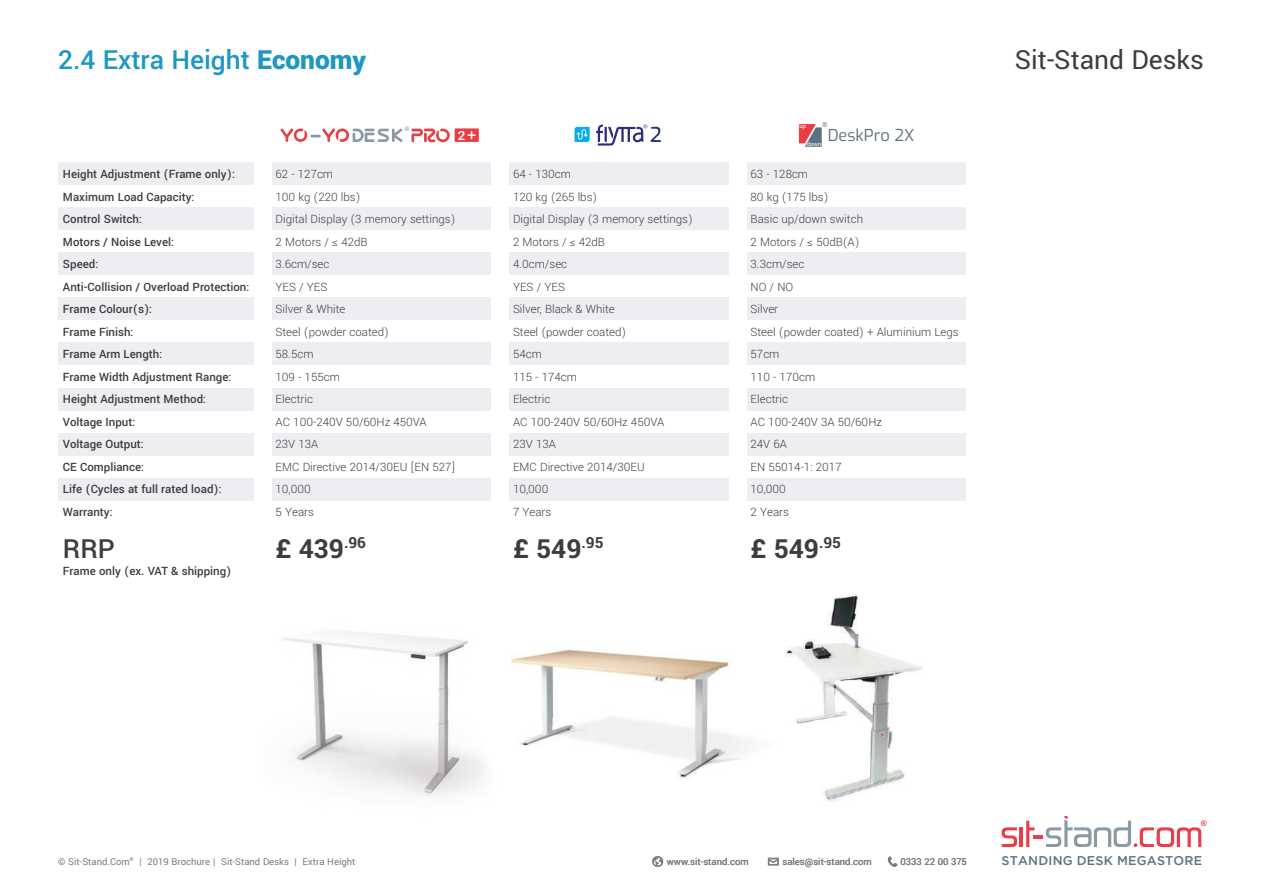
<style>
.page{position:relative;width:1263px;height:893px;background:#fff}
.page>*{position:absolute;margin:0;border:0;box-sizing:border-box;transform-origin:0 0}
.t1{font:700 29.25px "Yantramanav";color:#3e3c3c}
.t2{font:500 29.25px "Yantramanav";color:#1e97c4}
.t3{font:29.25px "Yantramanav";color:#3e3c3c}
.t4{font:500 29.25px "Yantramanav";color:#3e3c3c}
.t5{font:16.35px "Exo";color:#5c7182}
.t6{font:300 12.75px/22.5px "Yantramanav";color:#3e3c3c}
.t7{font:500 12.75px/22.5px "Yantramanav";color:#3e3c3c}
.t8{font:500 12.6px "Gotham";letter-spacing:.015em;color:#5c7182}
.t9{font:12.6px "Arial Rounded MT Bold";color:#fff}
.t10{font:10.5px "Yantramanav";color:#7d7c7e}
.t11{font:700 7.65px "Arial";color:#e93d47}
.t12{font:6.6px "Arial";color:#5c7182}
.t13{font:500 5.7px "Exo";color:#fff}
.s1{font-weight:900}
</style>
<div class="page">
<div style="left:58px;top:163px;width:1146px;height:22px;background:#eceef1"></div>
<div style="left:58px;top:208px;width:1146px;height:22px;background:#eceef1"></div>
<div style="left:58px;top:253px;width:1146px;height:22px;background:#eceef1"></div>
<div style="left:58px;top:298px;width:1146px;height:22px;background:#eceef1"></div>
<div style="left:58px;top:343px;width:1146px;height:22px;background:#eceef1"></div>
<div style="left:58px;top:388px;width:1146px;height:22px;background:#eceef1"></div>
<div style="left:58px;top:433px;width:1146px;height:22px;background:#eceef1"></div>
<div style="left:58px;top:478px;width:1146px;height:22px;background:#eceef1"></div>
<div style="left:966px;top:105px;width:18px;height:497px;background:#fff"></div>
<div style="left:729px;top:105px;width:18px;height:504px;background:#fff"></div>
<div style="left:491px;top:105px;width:18px;height:495px;background:#fff"></div>
<div style="left:254px;top:103px;width:18px;height:494px;background:#fff"></div>
<svg style="left:596px;top:125px;width:65px;height:21px"></svg>
<svg style="left:574px;top:127px;width:16px;height:15px"></svg>
<svg style="left:799px;top:124px;width:23px;height:23px"></svg>
<img style="left:785px;top:593px;width:137px;height:209px">
<img style="left:511px;top:649px;width:234px;height:131px">
<svg style="left:888px;top:856px;width:10px;height:11px"></svg>
<svg style="left:652px;top:856px;width:11px;height:11px"></svg>
<svg style="left:768px;top:858px;width:11px;height:7px"></svg>
<svg style="left:1001px;top:827px;width:16px;height:20px"></svg>
<hr style="left:1019px;top:827px;width:4px;height:20px;background:#e93d47">
<svg style="left:1026px;top:816px;width:175px;height:31px"></svg>
<div style="left:975px;top:158px;width:253px;height:415px;background:#fff"></div>
<img style="left:282px;top:631px;width:202px;height:166px">
<svg style="left:280px;top:127px;width:199px;height:15px"></svg>
<h1 class="t2" style="left:58px;top:42px;width:309px">2.4 Extra Height <span class="s1">Economy</span></h1>
<h1 class="t3" style="left:1015px;top:42px;width:191px">Sit-Stand Desks</h1>
<p class="t7" style="left:63px;top:163px;width:188px">Height Adjustment (Frame only):<br>Maximum Load Capacity:<br>Control Switch:<br>Motors / Noise Level:<br>Speed:<br>Anti-Collision / Overload Protection:<br>Frame Colour(s):<br>Frame Finish:<br>Frame Arm Length:<br>Frame Width Adjustment Range:<br>Height Adjustment Method:<br>Voltage Input:<br>Voltage Output:<br>CE Compliance:<br>Life (Cycles at full rated load):<br>Warranty:</p>
<h1 class="t4" style="left:63px;top:531px;width:53px">RRP</h1>
<p class="t7" style="left:63px;top:559px;width:170px">Frame only (ex. VAT &amp; shipping)</p>
<p class="t9" style="left:458px;top:128px;width:9px">2</p>
<p class="t6" style="left:276px;top:163px;width:181px">62 - 127cm<br>100 kg (220 lbs)<br>Digital Display (3 memory settings)<br>2 Motors / ≤ 42dB<br>3.6cm/sec<br>YES / YES<br>Silver &amp; White<br>Steel (powder coated)<br>58.5cm<br>109 - 155cm<br>Electric<br>AC 100-240V 50/60Hz 450VA<br>23V 13A<br>EMC Directive 2014/30EU [EN 527]<br>10,000<br>5 Years</p>
<h1 class="t1" style="left:276px;top:531px;width:92px">£ 439<sup>.96</sup></h1>
<p class="t6" style="left:513px;top:163px;width:181px">64 - 130cm<br>120 kg (265 lbs)<br>Digital Display (3 memory settings)<br>2 Motors / ≤ 42dB<br>4.0cm/sec<br>YES / YES<br>Silver, Black &amp; White<br>Steel (powder coated)<br>54cm<br>115 - 174cm<br>Electric<br>AC 100-240V 50/60Hz 450VA<br>23V 13A<br>EMC Directive 2014/30EU<br>10,000<br>7 Years</p>
<h1 class="t1" style="left:513px;top:531px;width:92px">£ 549<sup>.95</sup></h1>
<p class="t12" style="left:822px;top:120px;width:6px">®</p>
<p class="t13" style="left:799px;top:122px;width:8px">up</p>
<p class="t5" style="left:828px;top:123px;width:88px">DeskPro 2X</p>
<p class="t13" style="left:807px;top:140px;width:16px">down</p>
<p class="t6" style="left:751px;top:163px;width:209px">63 - 128cm<br>80 kg (175 lbs)<br>Basic up/down switch<br>2 Motors / ≤ 50dB(A)<br>3.3cm/sec<br>NO / NO<br>Silver<br>Steel (powder coated) + Aluminium Legs<br>57cm<br>110 - 170cm<br>Electric<br>AC 100-240V 3A 50/60Hz<br>24V 6A<br>EN 55014-1: 2017<br>10,000<br>2 Years</p>
<h1 class="t1" style="left:751px;top:531px;width:92px">£ 549<sup>.95</sup></h1>
<p class="t10" style="left:58px;top:855px;width:299px">© Sit-Stand.Com<sup>®</sup> | 2019 Brochure | Sit-Stand Desks | Extra Height</p>
<p class="t11" style="left:1201px;top:817px;width:7px">®</p>
<p class="t10" style="left:667px;top:855px;width:83px">www.sit-stand.com</p>
<p class="t10" style="left:782px;top:855px;width:91px">sales@sit-stand.com</p>
<p class="t10" style="left:900px;top:855px;width:68px">0333 22 00 375</p>
<p class="t8" style="left:1001px;top:853px;width:202px">STANDING DESK MEGASTORE</p>
</div>
